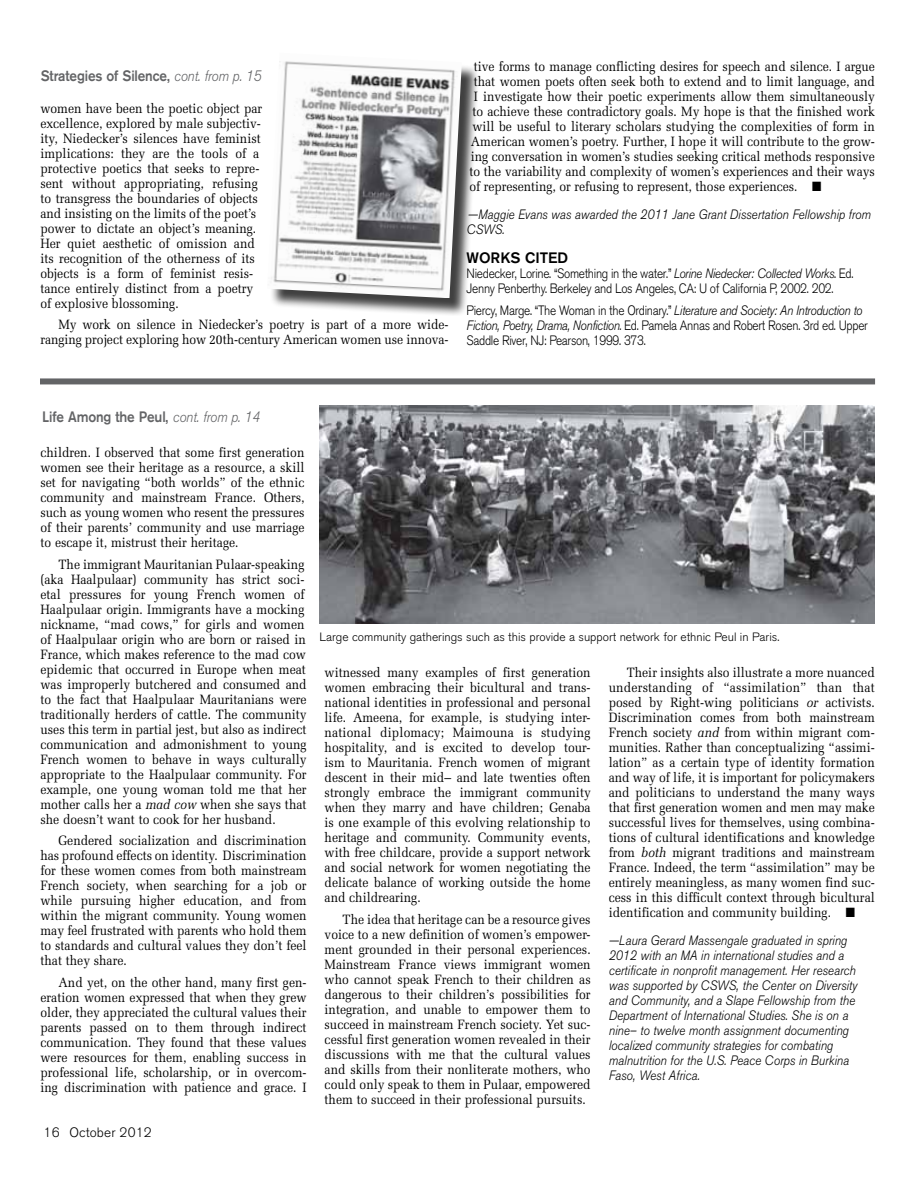
<style>
.page{position:relative;width:918px;height:1188px;background:#fff}
.page>*{position:absolute;margin:0;border:0;box-sizing:border-box;transform-origin:0 0}
.t1{font:500 15px "Akzidenz Grotesk BQ";letter-spacing:-.01em;color:#636466;scale:.9 1}
.t2{font:500 15px "Akzidenz Grotesk BQ";color:#000}
.t3{font:13.5px/15px "Melior";color:#000;text-align:justify;scale:.9 1}
.t4{font:italic 300 13.5px/15px "Akzidenz Grotesk BQ";color:#000;scale:.9 1}
.t5{font:300 13.5px/15px "Akzidenz Grotesk BQ";letter-spacing:-.025em;color:#000;scale:.88 1}
.t6{font:300 13.5px "Akzidenz Grotesk BQ";letter-spacing:.01em;color:#000}
.t7{font:300 12px "Akzidenz Grotesk BQ";color:#000}
.s1{font-weight:300;font-style:italic}
.s2{font-style:italic}
</style>
<div class="page">
<div style="left:40px;top:378px;width:835px;height:6px;background:#636466"></div>
<div style="left:269px;top:55px;width:210px;height:261px;background:#000;opacity:.75"></div>
<img style="left:269px;top:55px;width:193px;height:243px">
<img style="left:319px;top:406px;width:556px;height:217px">
<p class="t1" style="left:41px;top:67px;width:247px">Strategies of Silence, <span class="s1">cont. from p. 15</span></p>
<p class="t3" style="left:40px;top:100px;width:248px;text-align:left">women have been the poetic object par excellence, explored by male subjectiv&shy;ity, Niedecker’s silences have feminist implications: they are the tools of a protective poetics that seeks to repre&shy;sent without appropriating, refusing to transgress the boundaries of objects and insisting on the limits of the poet’s power to dictate an object’s meaning.<br>Her quiet aesthetic of omission and its recognition of the otherness of its objects is a form of feminist resis&shy;tance entirely distinct from a poetry of explosive blossoming.</p>
<p class="t3" style="left:40px;top:317px;width:455px;text-align:right">My work on silence in Niedecker’s poetry is part of a more wide&shy;ranging project exploring how 20th-century American women use innova-</p>
<p class="t3" style="left:474px;top:59px;width:447px">tive forms to manage conflicting desires for speech and silence. I argue</p>
<p class="t3" style="left:474px;top:74px;width:447px">that women poets often seek both to extend and to limit language, and</p>
<p class="t3" style="left:474px;top:89px;width:447px">I investigate how their poetic experiments allow them simultaneously</p>
<p class="t3" style="left:472px;top:104px;width:449px">to achieve these contradictory goals. My hope is that the finished work</p>
<p class="t3" style="left:472px;top:119px;width:449px">will be useful to literary scholars studying the complexities of form in</p>
<p class="t3" style="left:471px;top:134px;width:450px">American women’s poetry. Further, I hope it will contribute to the grow-</p>
<p class="t3" style="left:471px;top:149px;width:450px">ing conversation in women’s studies seeking critical methods responsive</p>
<p class="t3" style="left:469px;top:164px;width:452px">to the variability and complexity of women’s experiences and their ways</p>
<p class="t3" style="left:469px;top:179px;width:393px">of representing, or refusing to represent, those experiences. ■</p>
<p class="t4" style="left:467px;top:207px;width:451px">—Maggie Evans was awarded the 2011 Jane Grant Dissertation Fellowship from<br>CSWS.</p>
<p class="t2" style="left:467px;top:248px;width:103px">Works Cited</p>
<p class="t5" style="left:467px;top:266px;width:441px">Niedecker, Lorine. “Something in the water.” <span class="s2">Lorine Niedecker: Collected Works</span>. Ed.<br>Jenny Penberthy. Berkeley and Los Angeles, CA: U of California P, 2002. 202.</p>
<p class="t5" style="left:467px;top:303px;width:458px">Piercy, Marge. “The Woman in the Ordinary.” <span class="s2">Literature and Society: An Introduction to<br>Fiction, Poetry, Drama, Nonfiction</span>. Ed. Pamela Annas and Robert Rosen. 3rd ed. Upper<br>Saddle River, NJ: Pearson, 1999. 373.</p>
<p class="t1" style="left:42px;top:408px;width:243px">Life Among the Peul, <span class="s1">cont. from p. 14</span></p>
<p class="t3" style="left:40px;top:445px;width:295px">children. I observed that some first generation women see their heritage as a resource, a skill set for navigating “both worlds” of the ethnic community and mainstream France. Others, such as young women who resent the pressures of their parents’ community and use marriage to escape it, mistrust their heritage.</p>
<p class="t3" style="left:40px;top:557px;width:297px;text-align:left;text-indent:18px">The immigrant Mauritanian Pulaar-speaking (aka Haalpulaar) community has strict soci&shy;etal pressures for young French women of Haalpulaar origin. Immigrants have a mocking nickname, “mad cows,” for girls and women of Haalpulaar origin who are born or raised in France, which makes reference to the mad cow epidemic that occurred in Europe when meat was improperly butchered and consumed and to the fact that Haalpulaar Mauritanians were traditionally herders of cattle. The community uses this term in partial jest, but also as indirect communication and admonishment to young French women to behave in ways culturally appropriate to the Haalpulaar community. For example, one young woman told me that her mother calls her a <span class="s2">mad cow</span> when she says that she doesn’t want to cook for her husband.</p>
<p class="t3" style="left:40px;top:833px;width:297px;text-indent:18px">Gendered socialization and discrimination has profound effects on identity. Discrimination for these women comes from both mainstream French society, when searching for a job or while pursuing higher education, and from within the migrant community. Young women may feel frustrated with parents who hold them to standards and cultural values they don’t feel that they share.</p>
<p class="t3" style="left:40px;top:975px;width:297px;text-indent:18px">And yet, on the other hand, many first gen&shy;eration women expressed that when they grew older, they appreciated the cultural values their parents passed on to them through indirect communication. They found that these values were resources for them, enabling success in professional life, scholarship, or in overcom&shy;ing discrimination with patience and grace. I</p>
<p class="t6" style="left:43px;top:1125px;width:110px">16 October 2012</p>
<p class="t7" style="left:319px;top:630px;width:461px">Large community gatherings such as this provide a support network for ethnic Peul in Paris.</p>
<p class="t3" style="left:325px;top:665px;width:297px">witnessed many examples of first generation women embracing their bicultural and trans&shy;national identities in professional and personal life. Ameena, for example, is studying inter&shy;national diplomacy; Maimouna is studying hospitality, and is excited to develop tour&shy;ism to Mauritania. French women of migrant descent in their mid– and late twenties often strongly embrace the immigrant community when they marry and have children; Genaba is one example of this evolving relationship to heritage and community. Community events, with free childcare, provide a support network and social network for women negotiating the delicate balance of working outside the home and childrearing.</p>
<p class="t3" style="left:325px;top:911px;width:297px;text-indent:18px">The idea that heritage can be a resource gives voice to a new definition of women’s empower&shy;ment grounded in their personal experiences.<br>Mainstream France views immigrant women who cannot speak French to their children as dangerous to their children’s possibilities for integration, and unable to empower them to succeed in mainstream French society. Yet suc&shy;cessful first generation women revealed in their discussions with me that the cultural values and skills from their nonliterate mothers, who could only speak to them in Pulaar, empowered them to succeed in their professional pursuits.</p>
<p class="t3" style="left:609px;top:665px;width:297px;text-indent:18px">Their insights also illustrate a more nuanced understanding of “assimilation” than that posed by Right-wing politicians <span class="s2">or</span> activists.<br>Discrimination comes from both mainstream French society <span class="s2">and</span> from within migrant com&shy;munities. Rather than conceptualizing “assimi&shy;lation” as a certain type of identity formation and way of life, it is important for policymakers and politicians to understand the many ways that first generation women and men may make successful lives for themselves, using combina&shy;tions of cultural identifications and knowledge from <span class="s2">both</span> migrant traditions and mainstream France. Indeed, the term “assimilation” may be entirely meaningless, as many women find suc&shy;cess in this difficult context through bicultural identification and community building. ■</p>
<p class="t4" style="left:609px;top:933px;width:278px">—Laura Gerard Massengale graduated in spring 2012 with an MA in international studies and a certificate in nonprofit management. Her research was supported by CSWS, the Center on Diversity and Community, and a Slape Fellowship from the Department of International Studies. She is on a nine– to twelve month assignment documenting localized community strategies for combating malnutrition for the U.S. Peace Corps in Burkina Faso, West Africa.</p>
</div>
